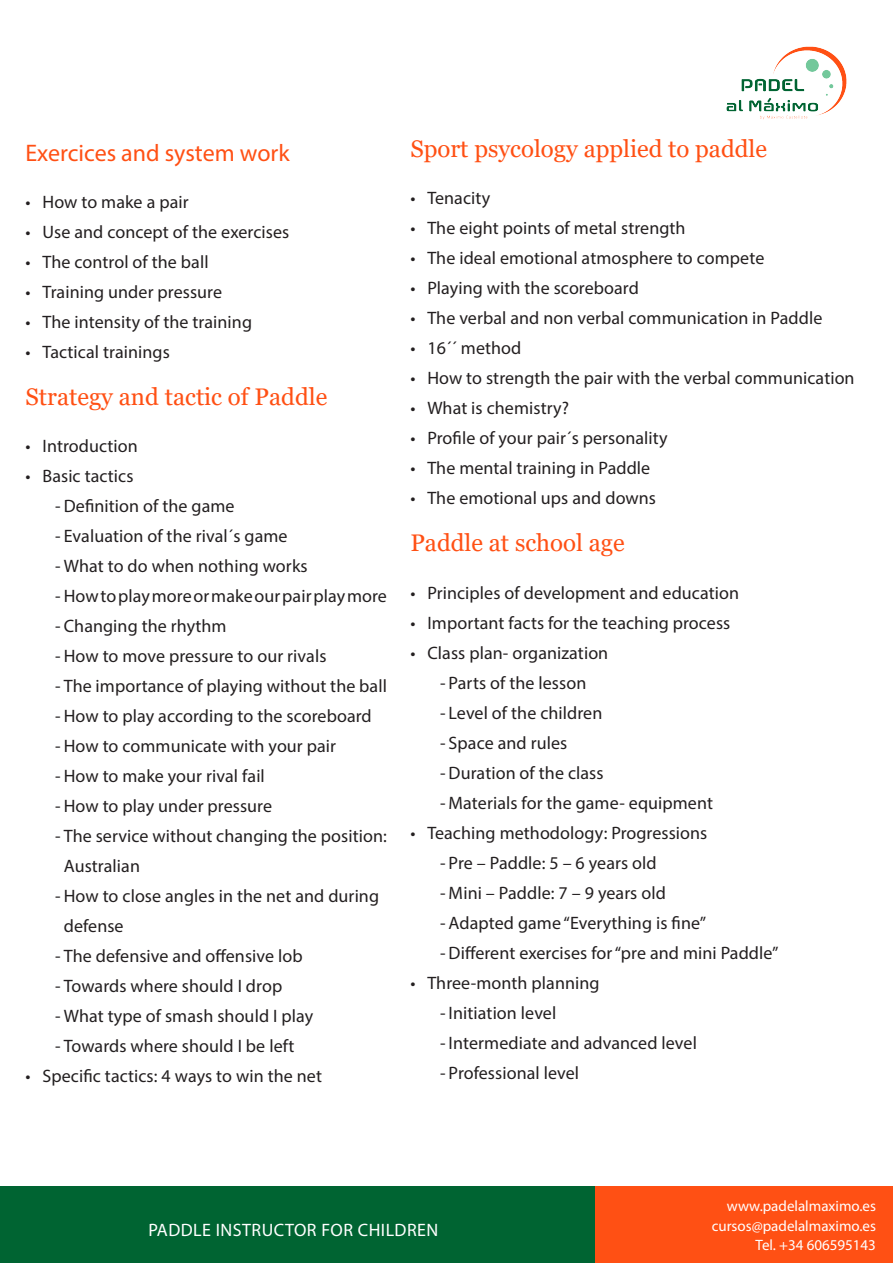
<style>
.page{position:relative;width:893px;height:1263px;background:#fff}
.page>*{position:absolute;margin:0;border:0;box-sizing:border-box;transform-origin:0 0}
.Título_naranja{font:24px "Georgia";color:#ff5014}
.Título_naranja-2{font:24px "Myriad Pro";color:#ff5014}
.t1{font:18px/30px "Myriad Pro";letter-spacing:.005em;color:#231f20}
.t2{font:18px "Myriad Pro";letter-spacing:.025em;color:#fff}
.t3{font:15px/19.5px "Myriad Pro";color:#fff;text-align:right}
</style>
<div class="page">
<img style="left:726px;top:46px;width:121px;height:74px">
<div style="left:0;top:1186px;width:595px;height:77px;background:#006432"></div>
<div style="left:595px;top:1186px;width:298px;height:77px;background:#ff5014"></div>
<p class="Título_naranja-2" style="left:26px;top:138px;width:266px">Exercices and system work</p>
<p class="t1" style="left:26px;top:187px;width:165px">• How to make a pair</p>
<p class="t1" style="left:26px;top:217px;width:265px">• Use and concept of the exercises</p>
<p class="t1" style="left:26px;top:247px;width:185px">• The control of the ball</p>
<p class="t1" style="left:26px;top:277px;width:198px">• Training under pressure</p>
<p class="t1" style="left:26px;top:307px;width:228px">• The intensity of the training</p>
<p class="t1" style="left:26px;top:337px;width:146px">• Tactical trainings</p>
<p class="Título_naranja" style="left:26px;top:382px;width:303px">Strategy and tactic of Paddle</p>
<p class="t1" style="left:26px;top:431px;width:114px">• Introduction</p>
<p class="t1" style="left:26px;top:461px;width:110px">• Basic tactics</p>
<p class="t1" style="left:55px;top:491px;width:181px">- Definition of the game</p>
<p class="t1" style="left:55px;top:521px;width:234px">- Evaluation of the rival´s game</p>
<p class="t1" style="left:55px;top:551px;width:254px">- What to do when nothing works</p>
<p class="t1" style="left:55px;top:581px;width:333px">- How to play more or make our pair play more</p>
<p class="t1" style="left:55px;top:611px;width:173px">- Changing the rhythm</p>
<p class="t1" style="left:55px;top:641px;width:273px">- How to move pressure to our rivals</p>
<p class="t1" style="left:55px;top:671px;width:333px">- The importance of playing without the ball</p>
<p class="t1" style="left:55px;top:701px;width:318px">- How to play according to the scoreboard</p>
<p class="t1" style="left:55px;top:731px;width:282px">- How to communicate with your pair</p>
<p class="t1" style="left:55px;top:761px;width:211px">- How to make your rival fail</p>
<p class="t1" style="left:55px;top:791px;width:218px">- How to play under pressure</p>
<p class="t1" style="left:64px;top:821px;width:325px;text-indent:-9px">- The service without changing the position:<br>Australian</p>
<p class="t1" style="left:64px;top:881px;width:317px;text-indent:-9px">- How to close angles in the net and during defense</p>
<p class="t1" style="left:55px;top:941px;width:249px">- The defensive and offensive lob</p>
<p class="t1" style="left:55px;top:971px;width:228px">- Towards where should I drop</p>
<p class="t1" style="left:55px;top:1001px;width:259px">- What type of smash should I play</p>
<p class="t1" style="left:55px;top:1031px;width:240px">- Towards where should I be left</p>
<p class="t1" style="left:26px;top:1061px;width:298px">• Specific tactics: 4 ways to win the net</p>
<p class="Título_naranja" style="left:410px;top:135px;width:358px">Sport psycology applied to paddle</p>
<p class="t1" style="left:410px;top:183px;width:81px">• Tenacity</p>
<p class="t1" style="left:410px;top:213px;width:277px">• The eight points of metal strength</p>
<p class="t1" style="left:410px;top:243px;width:355px">• The ideal emotional atmosphere to compete</p>
<p class="t1" style="left:410px;top:273px;width:230px">• Playing with the scoreboard</p>
<p class="t1" style="left:410px;top:303px;width:414px">• The verbal and non verbal communication in Paddle</p>
<p class="t1" style="left:410px;top:333px;width:113px">• 16´´ method</p>
<p class="t1" style="left:410px;top:363px;width:446px">• How to strength the pair with the verbal communication</p>
<p class="t1" style="left:410px;top:393px;width:160px">• What is chemistry?</p>
<p class="t1" style="left:410px;top:423px;width:259px">• Profile of your pair´s personality</p>
<p class="t1" style="left:410px;top:453px;width:241px">• The mental training in Paddle</p>
<p class="t1" style="left:410px;top:483px;width:247px">• The emotional ups and downs</p>
<p class="Título_naranja" style="left:410px;top:529px;width:216px">Paddle at school age</p>
<p class="t1" style="left:410px;top:577px;width:330px">• Principles of development and education</p>
<p class="t1" style="left:410px;top:607px;width:322px">• Important facts for the teaching process</p>
<p class="t1" style="left:410px;top:637px;width:199px">• Class plan- organization</p>
<p class="t1" style="left:440px;top:667px;width:148px">- Parts of the lesson</p>
<p class="t1" style="left:440px;top:697px;width:164px">- Level of the children</p>
<p class="t1" style="left:440px;top:727px;width:129px">- Space and rules</p>
<p class="t1" style="left:440px;top:757px;width:165px">- Duration of the class</p>
<p class="t1" style="left:440px;top:787px;width:274px">- Materials for the game- equipment</p>
<p class="t1" style="left:410px;top:817px;width:299px">• Teaching methodology: Progressions</p>
<p class="t1" style="left:440px;top:847px;width:218px">- Pre – Paddle: 5 – 6 years old</p>
<p class="t1" style="left:440px;top:877px;width:227px">- Mini – Paddle: 7 – 9 years old</p>
<p class="t1" style="left:440px;top:907px;width:268px">- Adapted game “Everything is fine”</p>
<p class="t1" style="left:440px;top:937px;width:340px">- Different exercises for “pre and mini Paddle”</p>
<p class="t1" style="left:410px;top:967px;width:191px">• Three-month planning</p>
<p class="t1" style="left:440px;top:997px;width:118px">- Initiation level</p>
<p class="t1" style="left:440px;top:1027px;width:258px">- Intermediate and advanced level</p>
<p class="t1" style="left:440px;top:1057px;width:141px">- Professional level</p>
<p class="t2" style="left:148px;top:1218px;width:291px">PADDLE INSTRUCTOR FOR CHILDREN</p>
<p class="t3" style="left:712px;top:1196px;width:166px">www.padelalmaximo.es cursos@padelalmaximo.es<br>Tel. +34 606595143</p>
</div>
